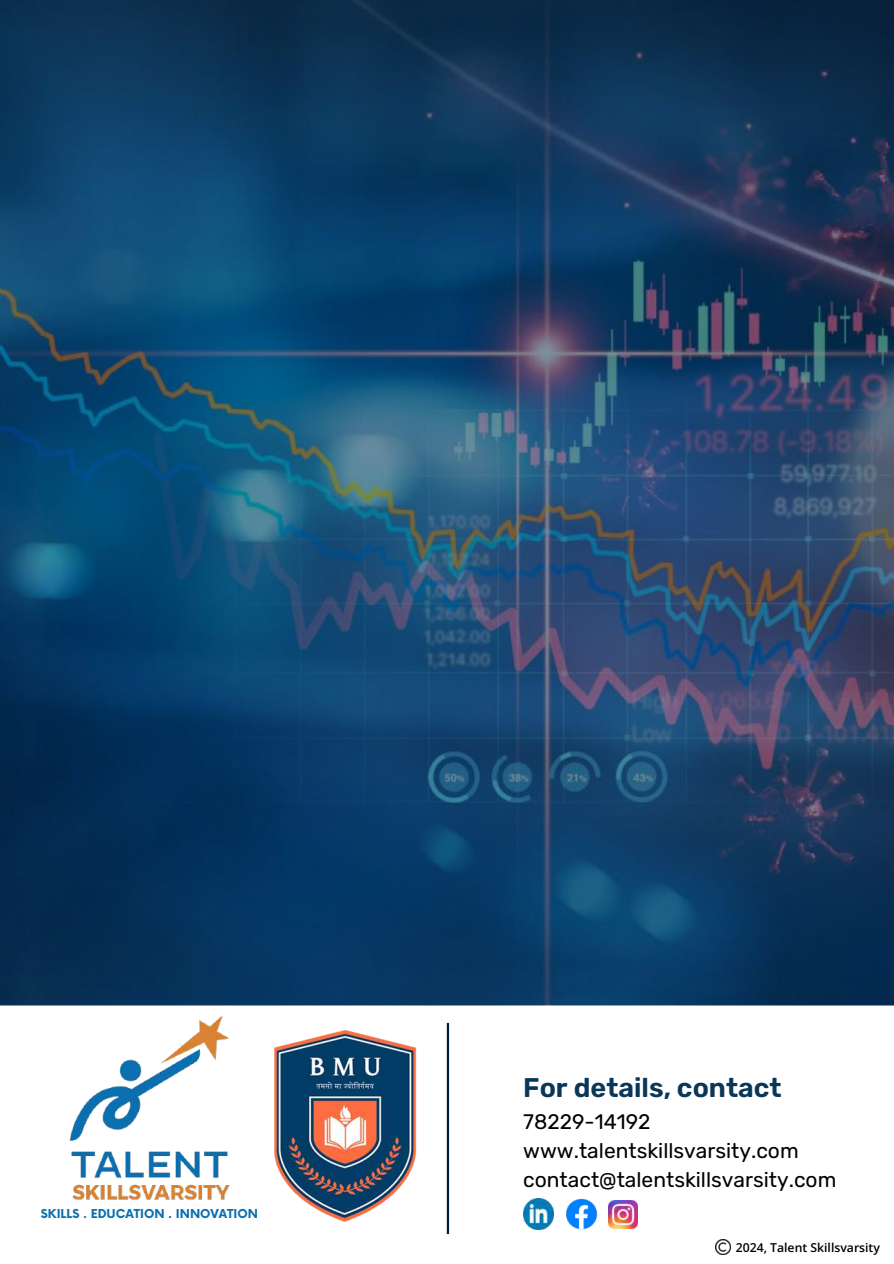
<style>
.page{position:relative;width:894px;height:1264px;background:#fff}
.page>*{position:absolute;margin:0;border:0;box-sizing:border-box;transform-origin:0 0}
.t1{font:600 27px "Rubik";color:#0a3758}
.t2{font:21px/29.2px "Rubik";color:#000}
.t3{font:600 12.3px "Open Sans";color:#000}
.t4{font:700 12px "Now";color:#0c6fb0}
</style>
<div class="page">
<img style="left:523px;top:1198px;width:30px;height:31px">
<img style="left:565px;top:1198px;width:33px;height:32px">
<img style="left:608px;top:1200px;width:28px;height:28px">
<hr style="left:446px;top:1022px;width:3px;height:211px;background:#001f3f">
<img style="left:715px;top:1239px;width:15px;height:15px">
<img style="left:0;top:0;width:893px;height:1005px">
<img style="left:69px;top:1016px;width:161px;height:185px">
<img style="left:274px;top:1030px;width:143px;height:191px">
<p class="t4" style="left:41px;top:1207px;width:219px">SKILLS . EDUCATION . INNOVATION</p>
<p class="t1" style="left:523px;top:1071px;width:260px">For details, contact</p>
<p class="t2" style="left:523px;top:1106px;width:314px">78229-14192 www.talentskillsvarsity.com contact@talentskillsvarsity.com</p>
<p class="t3" style="left:735px;top:1238px;width:146px">2024, Talent Skillsvarsity</p>
</div>
